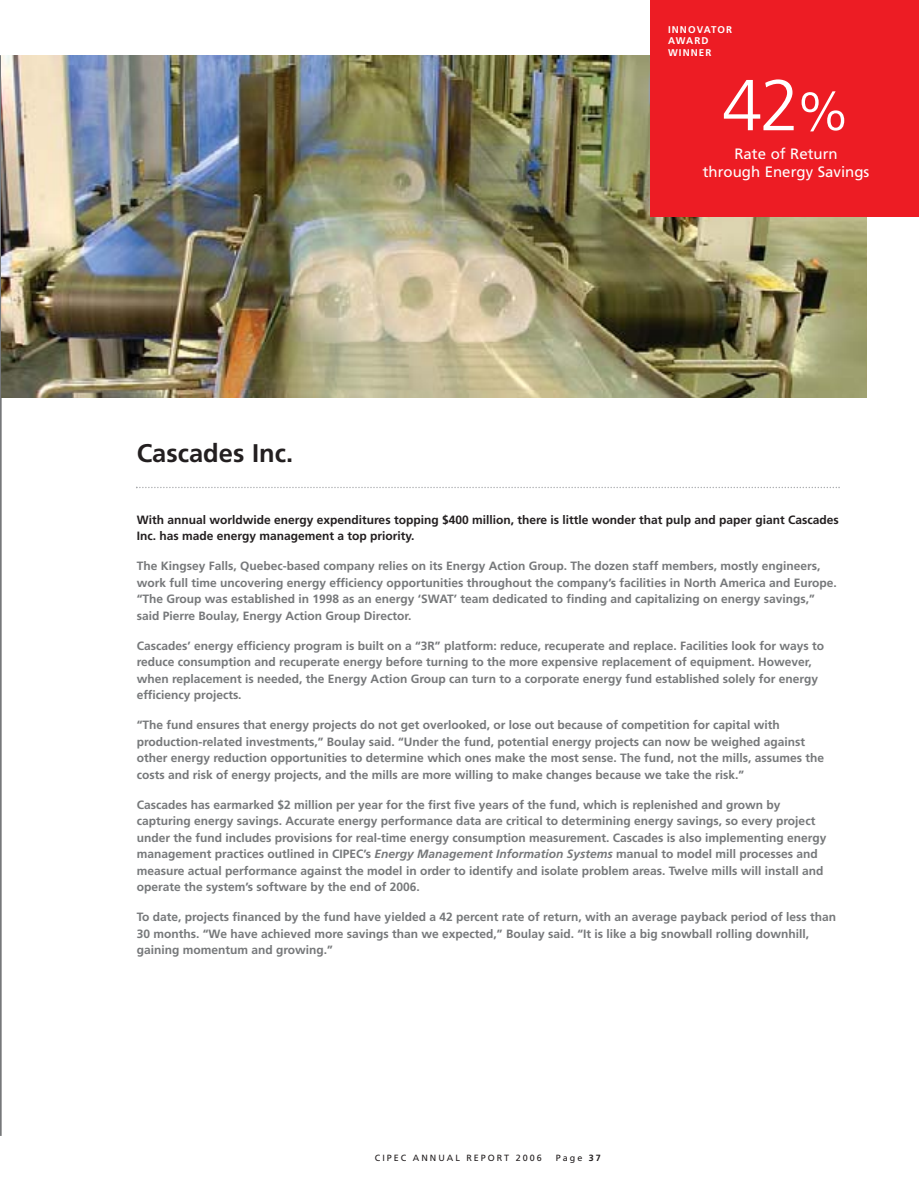
<style>
.page{position:relative;width:919px;height:1189px;background:#fff}
.page>*{position:absolute;margin:0;border:0;box-sizing:border-box;transform-origin:0 0}
.t1{font:300 72px "Frutiger";color:#fff}
.t2{font:700 25.5px "Frutiger";color:#231f20}
.t3{font:15px/18px "Frutiger";color:#fff;text-align:center}
.t4{font:700 12px/16.5px "Frutiger";color:#76787a}
.t5{font:700 12px/16.5px "Frutiger";color:#231f20}
.t6{font:700 9.75px/11.7px "Frutiger";letter-spacing:.11em;color:#fff}
.t7{font:9px "Frutiger";letter-spacing:.22em;color:#231f20}
.s1{font-size:54px}
.s2{font-style:italic}
.s3{font-weight:700}
</style>
<div class="page">
<img style="left:0;top:0;width:919px;height:1136px">
<p class="t6" style="left:668px;top:24px;width:66px">INNOVATOR<br>AWARD<br>WINNER</p>
<h2 class="t2" style="left:137px;top:442px;width:158px">Cascades Inc.</h2>
<h1 class="t1" style="left:722px;top:76px;width:129px">42<span class="s1">%</span></h1>
<p class="t3" style="left:702px;top:146px;width:168px">Rate of Return<br>through Energy Savings</p>
<p class="t5" style="left:137px;top:512px;width:703px">With annual worldwide energy expenditures topping $400 million, there is little wonder that pulp and paper giant Cascades<br>Inc. has made energy management a top priority.</p>
<p class="t4" style="left:137px;top:558px;width:701px">The Kingsey Falls, Quebec-based company relies on its Energy Action Group. The dozen staff members, mostly engineers, work full time uncovering energy efficiency opportunities throughout the company’s facilities in North America and Europe. “The Group was established in 1998 as an energy ‘SWAT’ team dedicated to finding and capitalizing on energy savings,” said Pierre Boulay, Energy Action Group Director.</p>
<p class="t4" style="left:137px;top:638px;width:689px">Cascades’ energy efficiency program is built on a “3R” platform: reduce, recuperate and replace. Facilities look for ways to reduce consumption and recuperate energy before turning to the more expensive replacement of equipment. However, when replacement is needed, the Energy Action Group can turn to a corporate energy fund established solely for energy efficiency projects.</p>
<p class="t4" style="left:137px;top:717px;width:689px">“The fund ensures that energy projects do not get overlooked, or lose out because of competition for capital with production-related investments,” Boulay said. “Under the fund, potential energy projects can now be weighed against other energy reduction opportunities to determine which ones make the most sense. The fund, not the mills, assumes the costs and risk of energy projects, and the mills are more willing to make changes because we take the risk.”</p>
<p class="t4" style="left:137px;top:797px;width:691px">Cascades has earmarked $2 million per year for the first five years of the fund, which is replenished and grown by capturing energy savings. Accurate energy performance data are critical to determining energy savings, so every project under the fund includes provisions for real-time energy consumption measurement. Cascades is also implementing energy management practices outlined in CIPEC’s <span class="s2">Energy Management Information Systems</span> manual to model mill processes and measure actual performance against the model in order to identify and isolate problem areas. Twelve mills will install and operate the system’s software by the end of 2006.</p>
<p class="t4" style="left:137px;top:909px;width:700px">To date, projects financed by the fund have yielded a 42 percent rate of return, with an average payback period of less than<br>30 months. “We have achieved more savings than we expected,” Boulay said. “It is like a big snowball rolling downhill, gaining momentum and growing.”</p>
<p class="t7" style="left:375px;top:1154px;width:168px">CIPEC ANNUAL REPORT 2006</p>
<p class="t7" style="left:556px;top:1154px;width:47px">Page <span class="s3">37</span></p>
</div>
